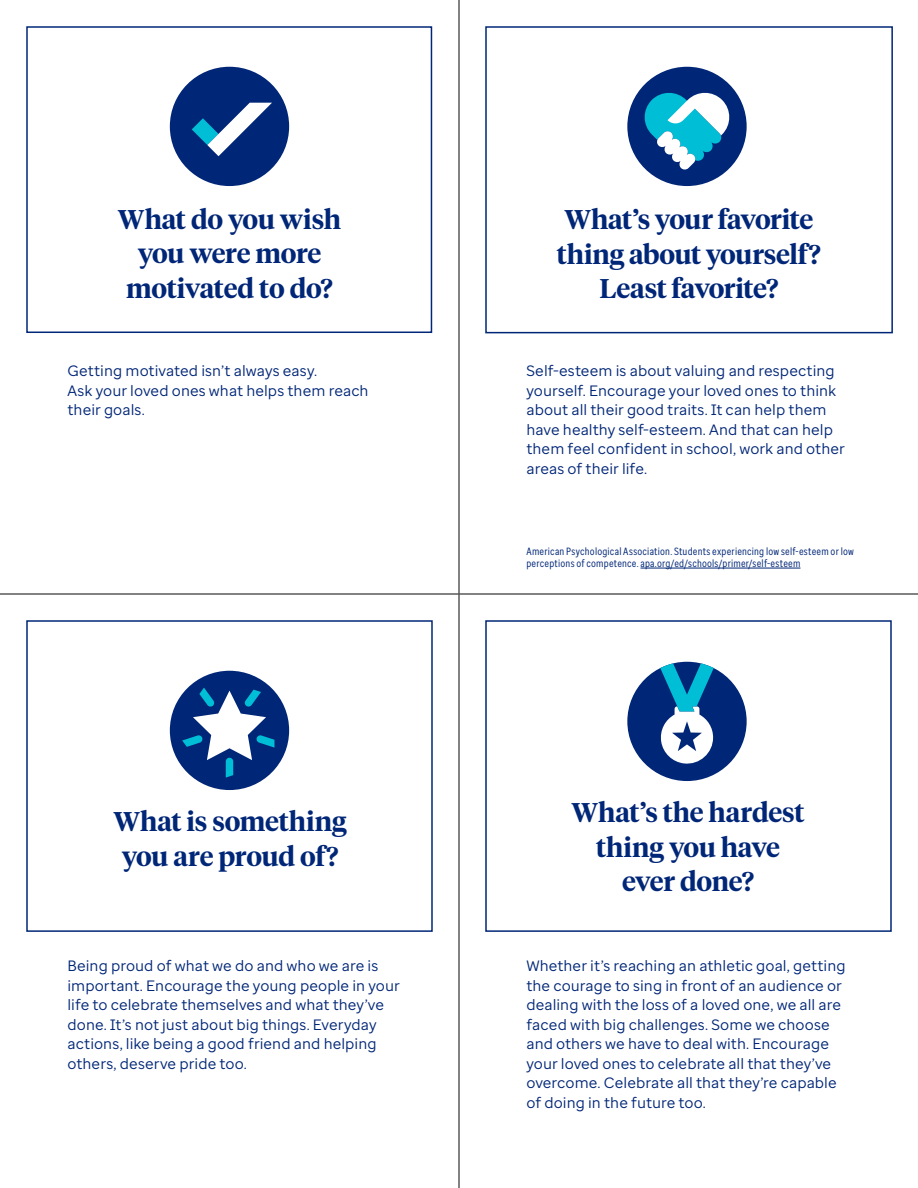
<style>
.page{position:relative;width:918px;height:1188px;background:#fff}
.page>*{position:absolute;margin:0;border:0;box-sizing:border-box;transform-origin:0 0}
.t1{font:600 27px/34.5px "UHC Serif Headline";letter-spacing:-.01em;color:#002677;text-align:center}
.t2{font:15px/19.5px "Enterprise Sans";letter-spacing:.005em;color:#002677}
.t3{font:10.5px/12px "Enterprise Sans Cond";letter-spacing:.02em;color:#002677}
</style>
<div class="page">
<div style="left:26px;top:26px;width:406px;height:307px;border:2px solid #002677"></div>
<div style="left:485px;top:26px;width:408px;height:307px;border:2px solid #002677"></div>
<div style="left:170px;top:67px;width:119px;height:119px;background:#002677;border-radius:50%"></div>
<svg style="left:192px;top:103px;width:80px;height:53px"></svg>
<div style="left:170px;top:671px;width:119px;height:119px;background:#002677;border-radius:50%"></div>
<svg style="left:182px;top:688px;width:93px;height:90px"></svg>
<div style="left:627px;top:67px;width:120px;height:119px;background:#002677;border-radius:50%"></div>
<svg style="left:642px;top:92px;width:90px;height:78px"></svg>
<div style="left:627px;top:662px;width:120px;height:119px;background:#002677;border-radius:50%"></div>
<svg style="left:659px;top:663px;width:55px;height:101px"></svg>
<hr style="left:641px;top:568px;width:159px;height:1px;background:#002677">
<hr style="left:0;top:593px;width:918px;height:2px;background:#5a5a5a">
<hr style="left:458px;top:0;width:2px;height:1188px;background:#5a5a5a">
<h2 class="t1" style="left:118px;top:201px;width:225px">What do you wish you were more motivated to do?</h2>
<p class="t2" style="left:68px;top:361px;width:303px">Getting motivated isn’t always easy.<br>Ask your loved ones what helps them reach their goals.</p>
<h2 class="t1" style="left:113px;top:803px;width:235px">What is something you are proud of?</h2>
<p class="t2" style="left:68px;top:956px;width:334px">Being proud of what we do and who we are is important. Encourage the young people in your life to celebrate themselves and what they’ve done. It’s not just about big things. Everyday actions, like being a good friend and helping others, deserve pride too.</p>
<h2 class="t1" style="left:557px;top:201px;width:265px">What’s your favorite thing about yourself?<br>Least favorite?</h2>
<p class="t2" style="left:526px;top:361px;width:320px">Self-esteem is about valuing and respecting yourself. Encourage your loved ones to think about all their good traits. It can help them have healthy self-esteem. And that can help them feel confident in school, work and other areas of their life.</p>
<p class="t3" style="left:526px;top:545px;width:329px">American Psychological Association. Students experiencing low self-esteem or low perceptions of competence. apa.org/ed/schools/primer/self-esteem</p>
<h2 class="t1" style="left:572px;top:794px;width:235px">What’s the hardest thing you have ever done?</h2>
<p class="t2" style="left:526px;top:956px;width:321px">Whether it’s reaching an athletic goal, getting the courage to sing in front of an audience or dealing with the loss of a loved one, we all are faced with big challenges. Some we choose and others we have to deal with. Encourage your loved ones to celebrate all that they’ve overcome. Celebrate all that they’re capable of doing in the future too.</p>
</div>
